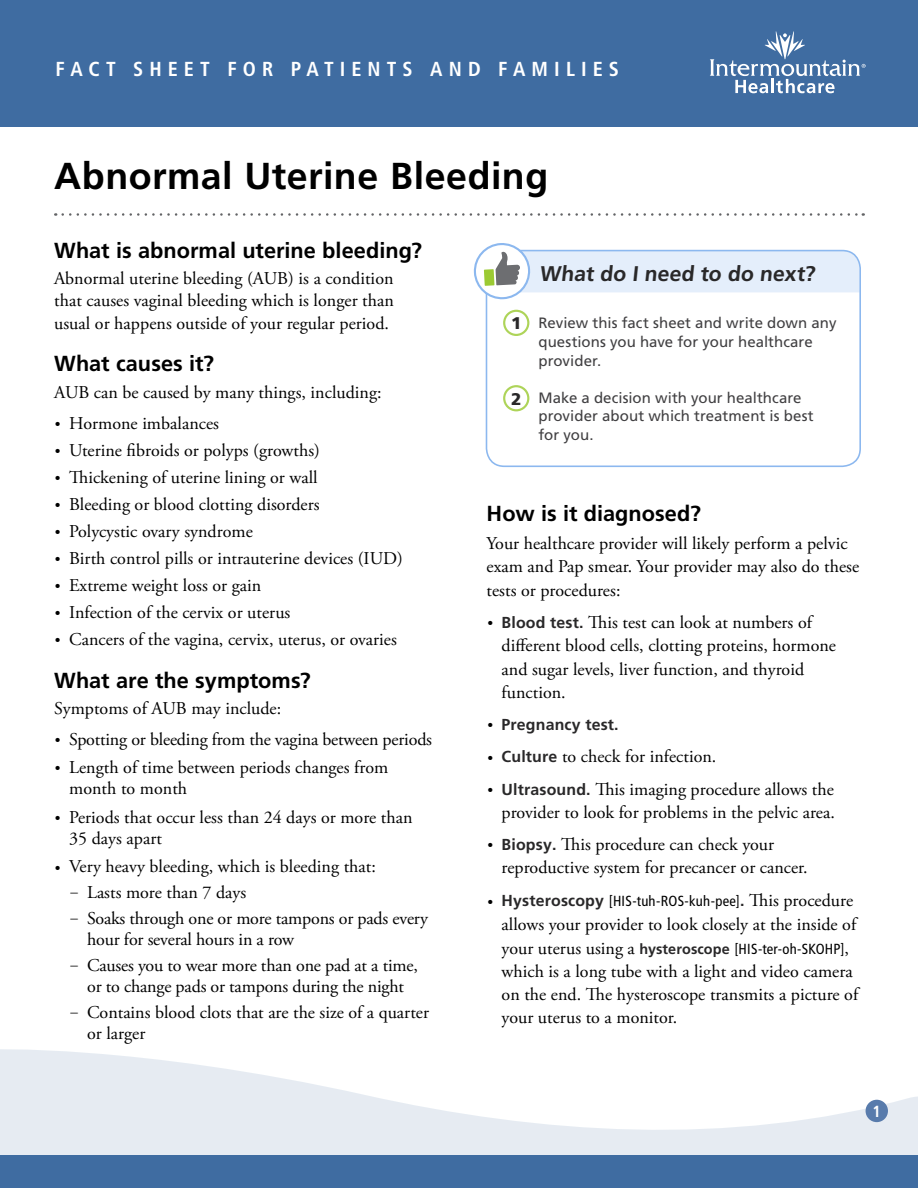
<style>
.page{position:relative;width:918px;height:1188px;background:#fff}
.page>*{position:absolute;margin:0;border:0;box-sizing:border-box;transform-origin:0 0}
.Title__h1{font:700 37.5px "Frutiger LT Std";letter-spacing:.01em;color:#000}
.Level_1__h2{font:700 21.75px "Frutiger LT Std";color:#000}
.Level_2__h3{font:700 21.15px "Frutiger LT Std";color:#292829}
.t1{font:700 condensed 20.25px "Frutiger LT Std";letter-spacing:.3em;color:#fff}
.Main{font:18px/23.2px "Adobe Garamond Pro";color:#000}
.Level_2__h3-2{font:900 16.95px "Frutiger LT Std";color:#292829}
.Page_Number{font:700 condensed 16.2px "Frutiger LT Std";color:#fff}
.t2{font:700 15.9px "Frutiger LT Std";letter-spacing:.01em;color:#292829}
.Main_table{font:15px/18.8px "Frutiger LT Std";letter-spacing:.005em;color:#414042}
.t3{font:condensed 14.7px "Frutiger LT Std";letter-spacing:.015em;color:#000}
.s1{font-size:15px}
.s2{font-family:"Frutiger LT Std";font-weight:700;font-size:15.9px;color:#292829}
.s3{font-family:"Adobe Garamond Pro";font-weight:400;font-size:15px;color:#000}
.s4{font-family:"Adobe Garamond Pro";font-stretch:normal;font-size:15px}
.s5{font-weight:700;font-stretch:normal;font-size:15.9px;color:#292829}
.s6{font-family:"Adobe Garamond Pro";font-stretch:normal;font-size:18px}
.s7{font-weight:700;font-stretch:normal;font-size:14.4px;color:#292829}
</style>
<div class="page">
<svg style="left:0;top:1049px;width:918px;height:107px;fill:#e6ebf2"></svg>
<div style="left:0;top:1156px;width:918px;height:32px;background:#3f6ca1"></div>
<div style="left:0;top:0;width:918px;height:127px;background:#3f6ca1"></div>
<svg style="left:710px;top:31px;width:156px;height:62px"></svg>
<div style="left:866px;top:1100px;width:22px;height:22px;background:#587bac;border-radius:50%"></div>
<svg style="left:63px;top:213px;width:801px;height:3px"></svg>
<div style="left:486px;top:250px;width:375px;height:217px;border:2px solid #8cb8ef;border-radius:18px"></div>
<div style="left:503px;top:310px;width:26px;height:26px;border:2px solid #aed459;border-radius:50%"></div>
<div style="left:503px;top:385px;width:26px;height:26px;border:2px solid #aed459;border-radius:50%"></div>
<svg style="left:474px;top:243px;width:386px;height:57px"></svg>
<p class="t1" style="left:56px;top:57px;width:565px">FACT SHEET FOR PATIENTS AND FAMILIES</p>
<p class="Title__h1" style="left:54px;top:154px;width:496px">Abnormal Uterine Bleeding</p>
<p class="Level_1__h2" style="left:54px;top:237px;width:369px">What is abnormal uterine bleeding?</p>
<p class="Main" style="left:54px;top:269px;width:341px;line-height:21.3px">Abnormal uterine bleeding (AUB) is a condition that causes vaginal bleeding which is longer than</p>
<p class="Main" style="left:54px;top:312px;width:336px">usual or happens outside of your regular period.</p>
<p class="Level_1__h2" style="left:54px;top:351px;width:161px">What causes it?</p>
<p class="Main" style="left:54px;top:381px;width:329px">AUB can be caused by many things, including:</p>
<p class="Main" style="left:55px;top:412px;width:166px"><span class="s1">•</span> Hormone imbalances</p>
<p class="Main" style="left:55px;top:439px;width:267px"><span class="s1">•</span> Uterine fibroids or polyps (growths)</p>
<p class="Main" style="left:55px;top:466px;width:264px"><span class="s1">•</span> Thickening of uterine lining or wall</p>
<p class="Main" style="left:55px;top:493px;width:266px"><span class="s1">•</span> Bleeding or blood clotting disorders</p>
<p class="Main" style="left:55px;top:520px;width:199px"><span class="s1">•</span> Polycystic ovary syndrome</p>
<p class="Main" style="left:55px;top:547px;width:350px"><span class="s1">•</span> Birth control pills or intrauterine devices (IUD)</p>
<p class="Main" style="left:55px;top:574px;width:208px"><span class="s1">•</span> Extreme weight loss or gain</p>
<p class="Main" style="left:55px;top:601px;width:237px"><span class="s1">•</span> Infection of the cervix or uterus</p>
<p class="Main" style="left:55px;top:628px;width:344px"><span class="s1">•</span> Cancers of the vagina, cervix, uterus, or ovaries</p>
<p class="Level_1__h2" style="left:54px;top:667px;width:258px">What are the symptoms?</p>
<p class="Main" style="left:54px;top:697px;width:229px">Symptoms of AUB may include:</p>
<p class="Main" style="left:55px;top:728px;width:379px"><span class="s1">•</span> Spotting or bleeding from the vagina between periods</p>
<p class="Main" style="left:69px;top:757px;width:321px;line-height:21px;text-indent:-14px"><span class="s1">•</span> Length of time between periods changes from month to month</p>
<p class="Main" style="left:69px;top:807px;width:345px;line-height:21px;text-indent:-14px"><span class="s1">•</span> Periods that occur less than 24 days or more than<br>35 days apart</p>
<p class="Main" style="left:55px;top:856px;width:323px"><span class="s1">•</span> Very heavy bleeding, which is bleeding that:</p>
<p class="Main" style="left:71px;top:881px;width:177px"><span class="s1">–</span> Lasts more than 7 days</p>
<p class="Main" style="left:87px;top:908px;width:342px;line-height:21px;text-indent:-16px"><span class="s1">–</span> Soaks through one or more tampons or pads every hour for several hours in a row</p>
<p class="Main" style="left:71px;top:955px;width:349px;line-height:21px;text-align:center"><span class="s1">–</span> Causes you to wear more than one pad at a time, or to change pads or tampons during the night</p>
<p class="Main" style="left:87px;top:1002px;width:343px;line-height:21px;text-indent:-16px"><span class="s1">–</span> Contains blood clots that are the size of a quarter or larger</p>
<p class="Level_2__h3-2" style="left:511px;top:313px;width:12px">1</p>
<p class="Level_2__h3-2" style="left:511px;top:389px;width:12px">2</p>
<p class="Level_2__h3" style="left:540px;top:261px;width:279px">What do I need to do next?</p>
<p class="Main_table" style="left:538px;top:314px;width:300px">Review this fact sheet and write down any questions you have for your healthcare provider.</p>
<p class="Main_table" style="left:538px;top:388px;width:277px">Make a decision with your healthcare provider about which treatment is best for you.</p>
<p class="Level_1__h2" style="left:487px;top:500px;width:216px">How is it diagnosed?</p>
<p class="Main" style="left:487px;top:532px;width:374px">Your healthcare provider will likely perform a pelvic exam and Pap smear. Your provider may also do these tests or procedures:</p>
<p class="Main" style="left:502px;top:612px;width:336px;text-indent:-14px"><span class="s1">•</span> <span class="s2">Blood test.</span> This test can look at numbers of different blood cells, clotting proteins, hormone and sugar levels, liver function, and thyroid function.</p>
<p class="t2" style="left:487px;top:715px;width:133px"><span class="s3">•</span> Pregnancy test.</p>
<p class="Main" style="left:487px;top:746px;width:231px"><span class="s1">•</span> <span class="s2">Culture</span> to check for infection.</p>
<p class="Main" style="left:487px;top:778px;width:349px;text-align:right"><span class="s1">•</span> <span class="s2">Ultrasound.</span> This imaging procedure allows the provider to look for problems in the pelvic area.</p>
<p class="Main" style="left:502px;top:834px;width:308px;text-indent:-14px"><span class="s1">•</span> <span class="s2">Biopsy.</span> This procedure can check your reproductive system for precancer or cancer.</p>
<p class="t3" style="left:487px;top:893px;width:367px"><span class="s4">•</span> <span class="s5">Hysteroscopy</span> [HIS-tuh-ROS-kuh-pee]<span class="s5">.</span> <span class="s6">This procedure</span></p>
<p class="Main" style="left:502px;top:913px;width:356px">allows your provider to look closely at the inside of</p>
<p class="t3" style="left:502px;top:940px;width:349px"><span class="s6">your uterus using a</span> <span class="s7">hysteroscope</span> [HIS-ter-oh-SKOHP]<span class="s6">,</span></p>
<p class="Main" style="left:502px;top:960px;width:358px">which is a long tube with a light and video camera on the end. The hysteroscope transmits a picture of your uterus to a monitor.</p>
<p class="Page_Number" style="left:873px;top:1101px;width:10px">1</p>
</div>
